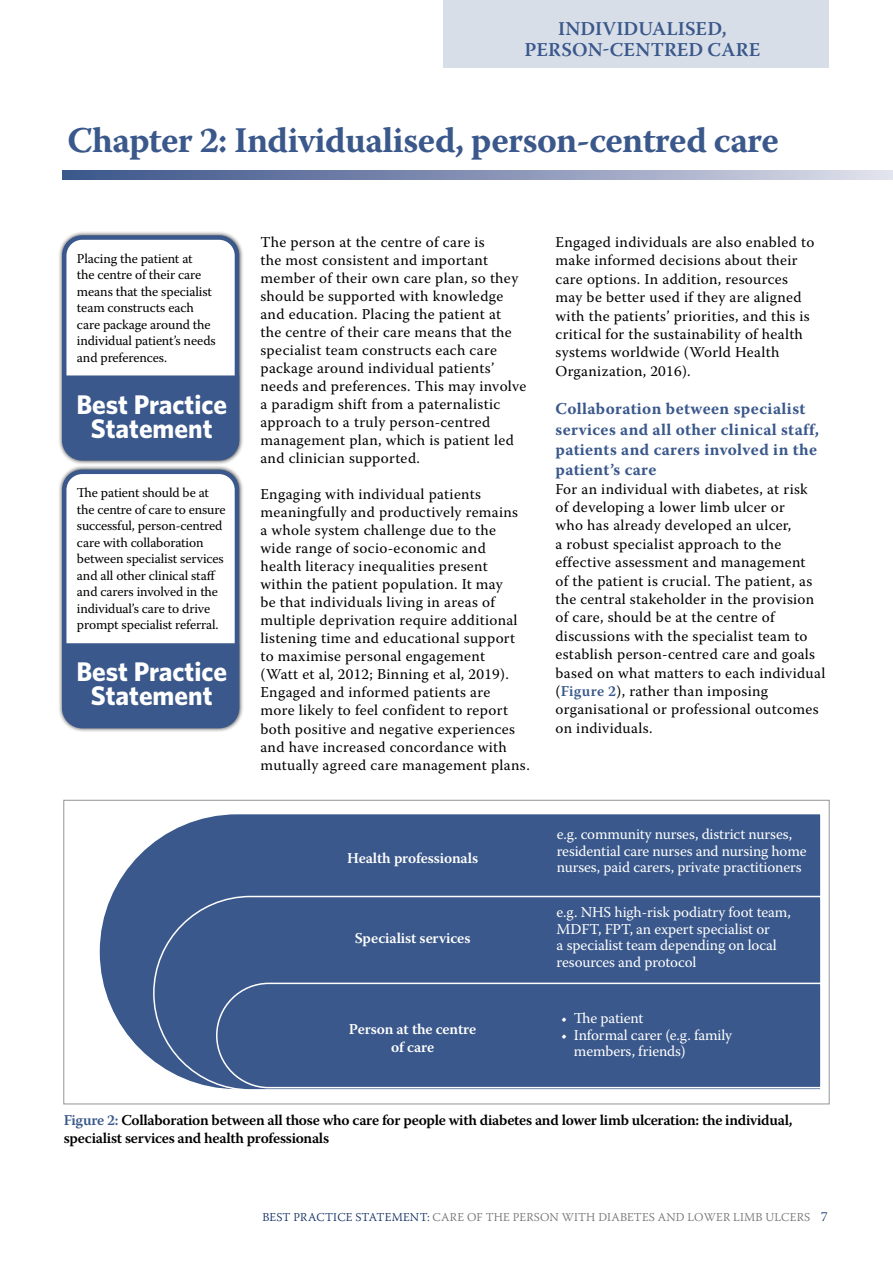
<style>
.page{position:relative;width:893px;height:1263px;background:#fff}
.page>*{position:absolute;margin:0;border:0;box-sizing:border-box;transform-origin:0 0}
.t1{font:700 36px "Warnock Pro";letter-spacing:-.02em;color:#3a588b}
.t2{font:700 27px/24px "Whitney";color:#fff;text-align:center}
.t3{font:600 19.5px/21px "Warnock Pro";letter-spacing:.005em;color:#3a588b;text-align:center}
.t4{font:700 16.5px/20.2px "Warnock Pro";letter-spacing:.02em;color:#3a588b}
.t5{font:15px/18px "Warnock Pro";letter-spacing:.02em;color:#000}
.t6{font:15px/16.5px "Warnock Pro";letter-spacing:-.01em;color:#fff}
.t7{font:600 15px/18px "Warnock Pro";letter-spacing:-.02em;color:#000}
.t8{font:600 15px/18px "Warnock Pro";letter-spacing:-.01em;color:#fff;text-align:center}
.t9{font:13.5px/16.5px "Warnock Pro";letter-spacing:-.01em;color:#000}
.t10{font:300 12px "Warnock Pro";letter-spacing:.01em;color:#737172}
.s1{font-weight:600;color:#3a588b}
.s2{color:#3a588b}
.s3{color:#102e65}
.s4{font-size:13.5px;color:#102e65}
</style>
<div class="page">
<div style="left:444px;top:0;width:385px;height:68px;background:#d8dee8"></div>
<svg style="left:63px;top:170px;width:830px;height:9px;background:#8895b7"></svg>
<div style="left:58px;top:465px;width:185px;height:268px;background:#000;opacity:.75"></div>
<div style="left:64px;top:472px;width:173px;height:254px;background:#fff;border-radius:18px"></div>
<div style="left:62px;top:470px;width:177px;height:258px;border:4px solid #3a588b;border-radius:18px"></div>
<div style="left:63px;top:643px;width:176px;height:82px;background:#3a588b"></div>
<svg style="left:99px;top:814px;width:722px;height:246px;background:#4c6795"></svg>
<div style="left:152px;top:895px;width:669px;height:195px;background:#3a588b"></div>
<div style="left:215px;top:982px;width:606px;height:107px;background:#3a588b"></div>
<div style="left:58px;top:231px;width:185px;height:234px;background:#000;opacity:.75"></div>
<div style="left:64px;top:238px;width:173px;height:220px;background:#fff;border-radius:18px"></div>
<div style="left:62px;top:235px;width:177px;height:225px;border:4px solid #3a588b;border-radius:18px"></div>
<div style="left:63px;top:375px;width:176px;height:83px;background:#3a588b"></div>
<h3 class="t3" style="left:524px;top:18px;width:237px">INDIVIDUALISED,<br>PERSON-CENTRED CARE</h3>
<h1 class="t1" style="left:68px;top:118px;width:713px">Chapter 2: Individualised, person-centred care</h1>
<p class="t9" style="left:77px;top:250px;width:140px">Placing the patient at<br>the centre of their care means that the specialist team constructs each care package around the individual patient’s needs and preferences.</p>
<h2 class="t2" style="left:76px;top:391px;width:152px">Best Practice<br>Statement</h2>
<p class="t9" style="left:77px;top:484px;width:150px">The patient should be at the centre of care to ensure successful, person-centred care with collaboration between specialist services and all other clinical staff and carers involved in the individual’s care to drive prompt specialist referral.</p>
<h2 class="t2" style="left:76px;top:659px;width:152px">Best Practice<br>Statement</h2>
<p class="t5" style="left:260px;top:233px;width:267px">The person at the centre of care is<br>the most consistent and important member of their own care plan, so they should be supported with knowledge and education. Placing the patient at<br>the centre of their care means that the specialist team constructs each care package around individual patients’ needs and preferences. This may involve a paradigm shift from a paternalistic approach to a truly person-centred management plan, which is patient led and clinician supported.</p>
<p class="t5" style="left:260px;top:485px;width:271px">Engaging with individual patients meaningfully and productively remains<br>a whole system challenge due to the wide range of socio-economic and health literacy inequalities present within the patient population. It may<br>be that individuals living in areas of multiple deprivation require additional listening time and educational support to maximise personal engagement<br>(Watt et al, 2012; Binning et al, 2019).<br>Engaged and informed patients are<br>more likely to feel confident to report both positive and negative experiences and have increased concordance with mutually agreed care management plans.</p>
<p class="t8" style="left:347px;top:849px;width:132px">Health professionals</p>
<p class="t8" style="left:355px;top:928px;width:117px">Specialist services</p>
<p class="t8" style="left:349px;top:1020px;width:129px">Person at the centre of care</p>
<p class="t5" style="left:555px;top:233px;width:260px;line-height:18.5px">Engaged individuals are also enabled to make informed decisions about their care options. In addition, resources may be better used if they are aligned with the patients’ priorities, and this is critical for the sustainability of health systems worldwide (World Health Organization, 2016).</p>
<p class="t4" style="left:555px;top:399px;width:265px">Collaboration between specialist services and all other clinical staff, patients and carers involved in the patient’s care</p>
<p class="t5" style="left:555px;top:479px;width:271px;line-height:18.5px">For an individual with diabetes, at risk<br>of developing a lower limb ulcer or<br>who has already developed an ulcer,<br>a robust specialist approach to the effective assessment and management<br>of the patient is crucial. The patient, as the central stakeholder in the provision of care, should be at the centre of discussions with the specialist team to establish person-centred care and goals based on what matters to each individual (<span class="s1">Figure 2</span>), rather than imposing organisational or professional outcomes on individuals.</p>
<p class="t6" style="left:557px;top:826px;width:251px">e.g. community nurses, district nurses, residential care nurses and nursing home nurses, paid carers, private practitioners</p>
<p class="t6" style="left:557px;top:904px;width:236px">e.g. NHS high-risk podiatry foot team, MDFT, FPT, an expert specialist or<br>a specialist team depending on local resources and protocol</p>
<p class="t6" style="left:561px;top:1010px;width:84px">• The patient</p>
<p class="t6" style="left:574px;top:1026px;width:160px;text-indent:-13px">• Informal carer (e.g. family members, friends)</p>
<p class="t7" style="left:64px;top:1110px;width:730px"><span class="s2">Figure 2:</span> Collaboration between all those who care for people with diabetes and lower limb ulceration: the individual, specialist services and health professionals</p>
<p class="t10" style="left:262px;top:1209px;width:567px"><span class="s3">BEST PRACTICE STATEMENT:</span> CARE OF THE PERSON WITH DIABETES AND LOWER LIMB ULCERS <span class="s4">7</span></p>
</div>
